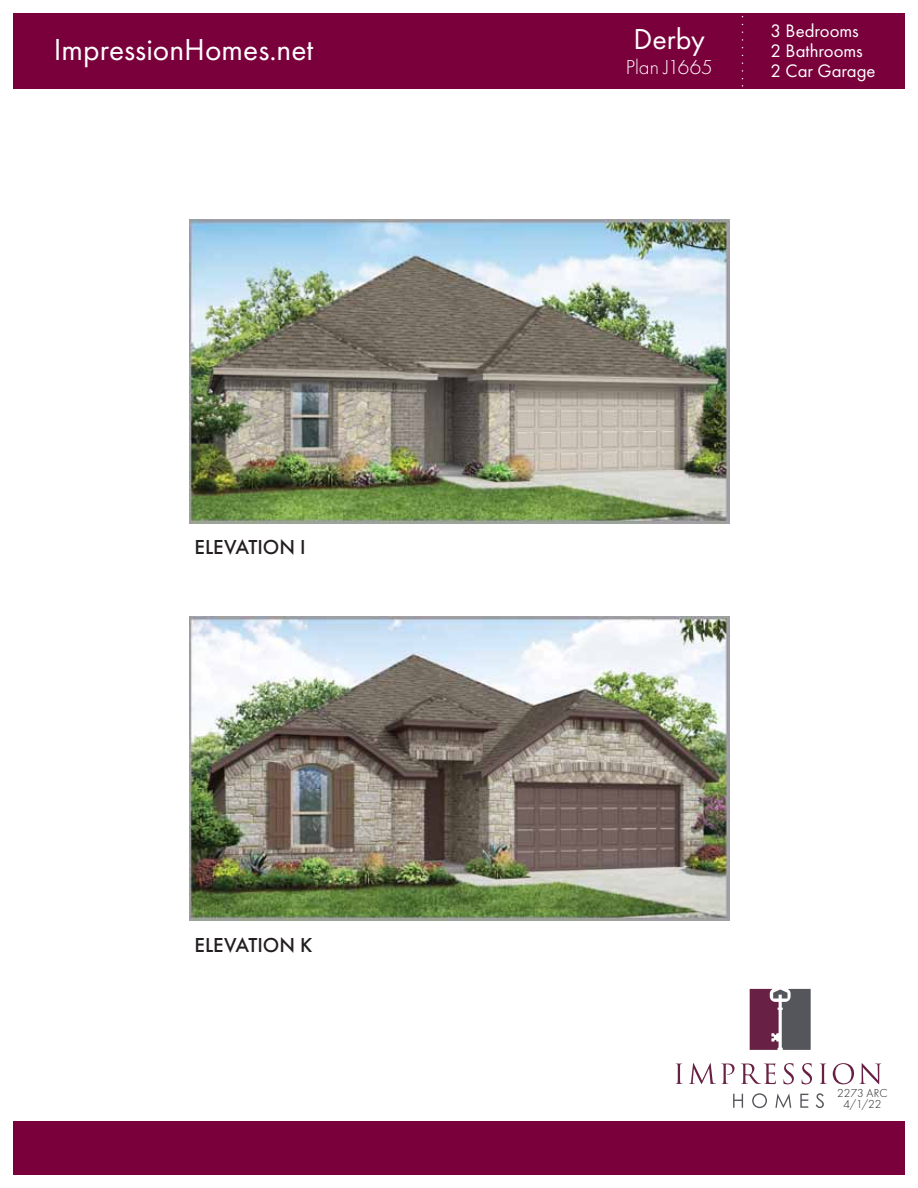
<style>
.page{position:relative;width:918px;height:1188px;background:#fff}
.page>*{position:absolute;margin:0;border:0;box-sizing:border-box;transform-origin:0 0}
.t1{font:31.5px "Futura PT";color:#fff}
.t2{font:30px "Futura PT";color:#fff}
.t3{font:500 21px "Futura PT";color:#231f20}
.t4{font:300 21px "Futura PT";color:#fff}
.t5{font:18.75px/20.2px "Futura PT";color:#fff}
.t6{font:300 12px/11.2px "Futura PT";letter-spacing:.005em;color:#231f20;text-align:center}
</style>
<div class="page">
<div style="left:14px;top:1121px;width:891px;height:54px;background:#7a003c"></div>
<svg style="left:733px;top:1094px;width:10px;height:14px"></svg>
<svg style="left:752px;top:1093px;width:15px;height:15px"></svg>
<svg style="left:775px;top:1094px;width:16px;height:14px"></svg>
<svg style="left:800px;top:1094px;width:8px;height:14px"></svg>
<svg style="left:816px;top:1093px;width:8px;height:15px"></svg>
<svg style="left:676px;top:1064px;width:7px;height:20px"></svg>
<svg style="left:689px;top:1063px;width:45px;height:21px"></svg>
<svg style="left:741px;top:1063px;width:35px;height:21px"></svg>
<svg style="left:783px;top:1063px;width:11px;height:21px"></svg>
<svg style="left:802px;top:1063px;width:10px;height:21px"></svg>
<svg style="left:820px;top:1064px;width:7px;height:20px"></svg>
<svg style="left:833px;top:1063px;width:48px;height:21px"></svg>
<svg style="left:750px;top:989px;width:61px;height:61px;background:#6e5162"></svg>
<div style="left:14px;top:14px;width:891px;height:75px;background:#7a003c"></div>
<img style="left:189px;top:220px;width:540px;height:304px">
<img style="left:189px;top:617px;width:540px;height:304px">
<h1 class="t1" style="left:54px;top:36px;width:261px">ImpressionHomes.net</h1>
<p class="t3" style="left:194px;top:540px;width:113px">ELEVATION I</p>
<p class="t3" style="left:194px;top:937px;width:120px">ELEVATION K</p>
<h2 class="t2" style="left:634px;top:25px;width:73px">Derby</h2>
<p class="t4" style="left:626px;top:57px;width:89px">Plan J1665</p>
<p class="t5" style="left:771px;top:21px;width:107px">3 Bedrooms<br>2 Bathrooms<br>2 Car Garage</p>
<p class="t6" style="left:837px;top:1088px;width:52px">2273 ARC<br>4/1/22</p>
</div>
